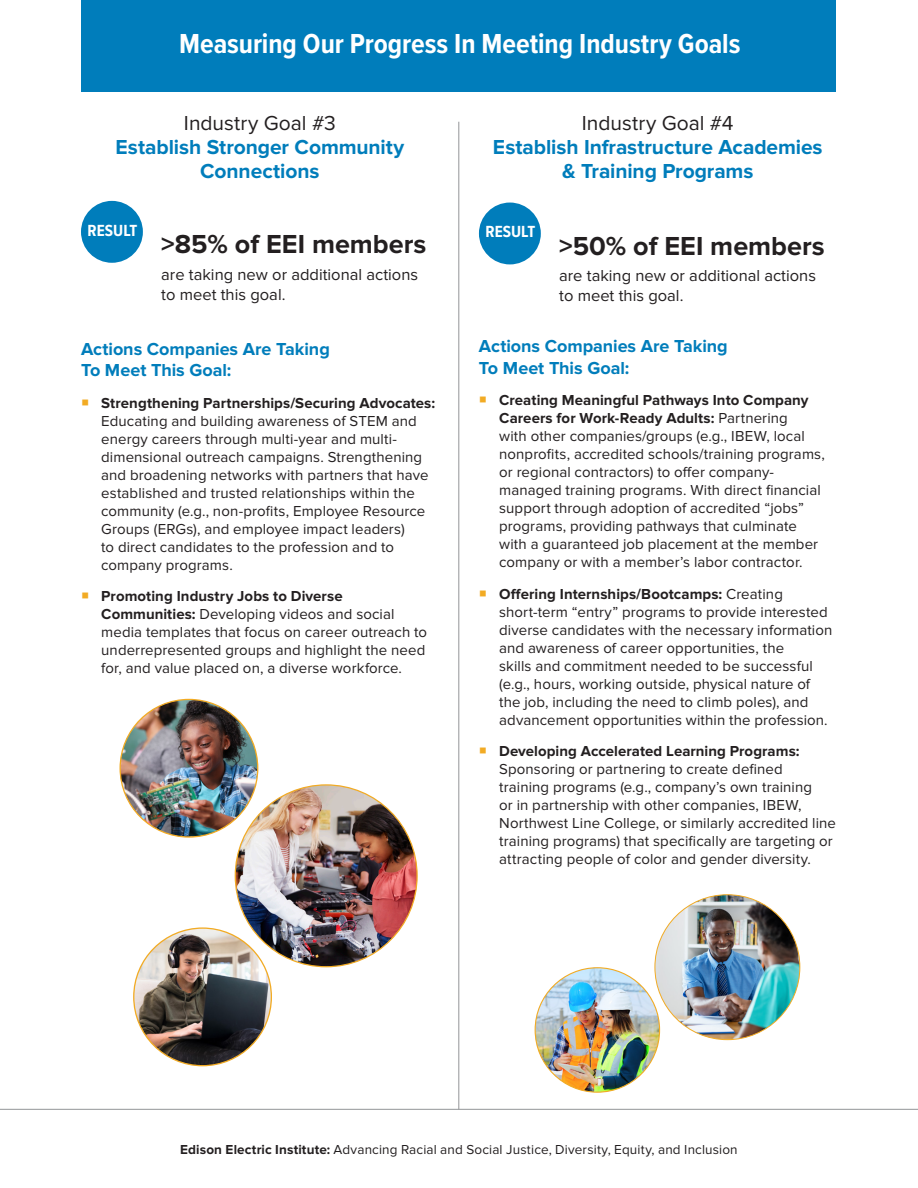
<style>
.page{position:relative;width:918px;height:1188px;background:#fff}
.page>*{position:absolute;margin:0;border:0;box-sizing:border-box;transform-origin:0 0}
.Callout{font:700 28.5px "Proxima Nova Cond";color:#fff}
.t1{font:700 27px "Proxima Nova";color:#231f20}
.Secondary_Subhead{font:700 21px/24px "Proxima Nova";letter-spacing:-.005em;color:#007dbb;text-align:center}
.Sub-Sub_Head__2{font:700 18px/21.6px "Proxima Nova";color:#007dbb}
.t2{font:700 16.65px "Proxima Nova Cond";color:#fff}
.t3{font:16.5px/19.8px "Proxima Nova";color:#231f20}
.t4{font:15px/18px "Proxima Nova";letter-spacing:.005em;color:#231f20}
.Box_Bullets{font:13.5px "Proxima Nova";letter-spacing:.01em;color:#231f20}
.s1{font-weight:400;color:#231f20}
.s2{color:#f2ab24}
.s3{font-weight:700}
</style>
<div class="page">
<hr style="left:459px;top:122px;width:1px;height:988px;background:#939598">
<hr style="left:0;top:1109px;width:918px;height:1px;background:#939598">
<div style="left:82px;top:0;width:754px;height:91px;background:#007dbb"></div>
<div style="left:81px;top:201px;width:62px;height:62px;background:#007dbb;border-radius:50%"></div>
<div style="left:479px;top:203px;width:62px;height:61px;background:#007dbb;border-radius:50%"></div>
<img style="left:120px;top:699px;width:138px;height:138px;border-radius:69px">
<img style="left:235px;top:785px;width:182px;height:182px;border-radius:91px">
<img style="left:655px;top:895px;width:145px;height:145px;border-radius:72px">
<img style="left:535px;top:968px;width:125px;height:124px;border-radius:62px">
<img style="left:134px;top:928px;width:137px;height:138px;border-radius:69px">
<p class="Callout" style="left:179px;top:23px;width:563px">Measuring Our Progress In Meeting Industry Goals</p>
<p class="Secondary_Subhead" style="left:116px;top:111px;width:290px"><span class="s1">Industry Goal #3<br></span>Establish Stronger Community<br>Connections</p>
<p class="t2" style="left:88px;top:218px;width:51px">RESULT</p>
<p class="t1" style="left:161px;top:229px;width:267px">&gt;85% of EEI members</p>
<p class="t3" style="left:161px;top:265px;width:258px">are taking new or additional actions to meet this goal.</p>
<p class="Sub-Sub_Head__2" style="left:81px;top:338px;width:250px">Actions Companies Are Taking<br>To Meet This Goal:</p>
<p class="t4" style="left:101px;top:394px;width:335px;text-indent:-20px"><span class="s2">○</span> <span class="s3">Strengthening Partnerships/Securing Advocates:<br></span>Educating and building awareness of STEM and energy careers through multi-year and multi&shy;dimensional outreach campaigns. Strengthening and broadening networks with partners that have established and trusted relationships within the community (e.g., non-profits, Employee Resource Groups (ERGs), and employee impact leaders)<br>to direct candidates to the profession and to company programs.</p>
<p class="t4" style="left:101px;top:588px;width:327px;text-indent:-20px"><span class="s2">○</span> <span class="s3">Promoting Industry Jobs to Diverse Communities:</span> Developing videos and social media templates that focus on career outreach to underrepresented groups and highlight the need for, and value placed on, a diverse workforce.</p>
<p class="Secondary_Subhead" style="left:493px;top:111px;width:331px"><span class="s1">Industry Goal #4<br></span>Establish Infrastructure Academies &amp; Training Programs</p>
<p class="t2" style="left:486px;top:220px;width:51px">RESULT</p>
<p class="t1" style="left:559px;top:230px;width:267px">&gt;50% of EEI members</p>
<p class="t3" style="left:559px;top:266px;width:258px">are taking new or additional actions to meet this goal.</p>
<p class="Sub-Sub_Head__2" style="left:479px;top:336px;width:250px">Actions Companies Are Taking<br>To Meet This Goal:</p>
<p class="t4" style="left:499px;top:391px;width:327px;text-indent:-20px"><span class="s2">○</span> <span class="s3">Creating Meaningful Pathways Into Company Careers for Work-Ready Adults:</span> Partnering<br>with other companies/groups (e.g., IBEW, local nonprofits, accredited schools/training programs, or regional contractors) to offer company&shy;managed training programs. With direct financial support through adoption of accredited “jobs” programs, providing pathways that culminate with a guaranteed job placement at the member company or with a member’s labor contractor.</p>
<p class="t4" style="left:499px;top:585px;width:335px;text-indent:-20px"><span class="s2">○</span> <span class="s3">Offering Internships/Bootcamps:</span> Creating short-term “entry” programs to provide interested diverse candidates with the necessary information and awareness of career opportunities, the<br>skills and commitment needed to be successful (e.g., hours, working outside, physical nature of the job, including the need to climb poles), and advancement opportunities within the profession.</p>
<p class="t4" style="left:499px;top:742px;width:338px;text-indent:-20px"><span class="s2">○</span> <span class="s3">Developing Accelerated Learning Programs:<br></span>Sponsoring or partnering to create defined training programs (e.g., company’s own training<br>or in partnership with other companies, IBEW, Northwest Line College, or similarly accredited line training programs) that specifically are targeting or attracting people of color and gender diversity.</p>
<p class="Box_Bullets" style="left:180px;top:1142px;width:559px"><span class="s3">Edison Electric Institute:</span> Advancing Racial and Social Justice, Diversity, Equity, and Inclusion</p>
</div>
